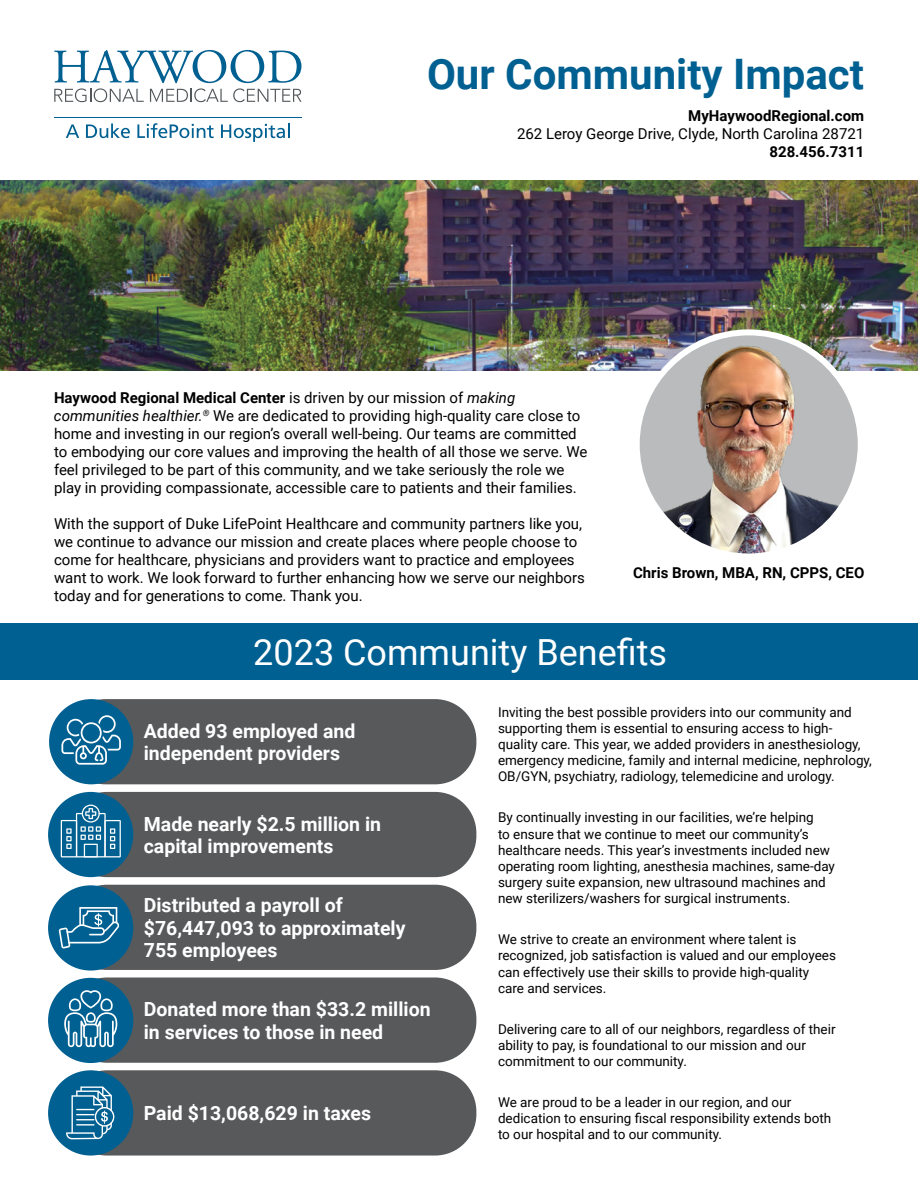
<style>
.page{position:relative;width:918px;height:1188px;background:#fff}
.page>*{position:absolute;margin:0;border:0;box-sizing:border-box;transform-origin:0 0}
.t1{font:700 42px "Roboto";color:#006091}
.t2{font:36px "Roboto";color:#fff}
.t3{font:700 19.5px/22.5px "Roboto";color:#fff}
.t4{font:15px/18px "Roboto";color:#000}
.t5{font:700 15px "Roboto";color:#000}
.t6{font:13.5px/16.2px "Roboto";color:#000}
.s1{font-weight:700}
.s2{font-style:italic}
</style>
<div class="page">
<img style="left:0;top:180px;width:918px;height:190px">
<img style="left:637px;top:332px;width:224px;height:224px;border-radius:112px">
<div style="left:634px;top:329px;width:230px;height:230px;border:6px solid #fff;border-radius:50%"></div>
<svg style="left:54px;top:50px;width:248px;height:52px"></svg>
<hr style="left:54px;top:117px;width:248px;height:1px;background:#006091">
<svg style="left:66px;top:124px;width:13px;height:14px"></svg>
<svg style="left:86px;top:123px;width:44px;height:15px"></svg>
<svg style="left:137px;top:123px;width:77px;height:15px"></svg>
<svg style="left:221px;top:123px;width:69px;height:19px"></svg>
<div style="left:0;top:623px;width:918px;height:57px;background:#006091"></div>
<div style="left:64px;top:699px;width:412px;height:85px;background:#58595b;border-radius:41px"></div>
<div style="left:66px;top:792px;width:410px;height:85px;background:#58595b;border-radius:41px"></div>
<div style="left:66px;top:885px;width:410px;height:85px;background:#58595b;border-radius:41px"></div>
<div style="left:66px;top:978px;width:410px;height:85px;background:#58595b;border-radius:41px"></div>
<div style="left:66px;top:1070px;width:410px;height:86px;background:#58595b;border-radius:41px"></div>
<div style="left:49px;top:699px;width:84px;height:85px;background:#006091;border-radius:50%"></div>
<svg style="left:61px;top:715px;width:60px;height:50px"></svg>
<div style="left:48px;top:792px;width:85px;height:85px;background:#006091;border-radius:50%"></div>
<svg style="left:61px;top:805px;width:60px;height:52px"></svg>
<div style="left:48px;top:885px;width:85px;height:86px;background:#006091;border-radius:50%"></div>
<svg style="left:59px;top:907px;width:60px;height:41px"></svg>
<div style="left:48px;top:978px;width:85px;height:85px;background:#006091;border-radius:50%"></div>
<svg style="left:64px;top:990px;width:53px;height:57px"></svg>
<div style="left:48px;top:1070px;width:85px;height:86px;background:#006091;border-radius:50%"></div>
<svg style="left:66px;top:1086px;width:48px;height:53px"></svg>
<h1 class="t1" style="left:427px;top:45px;width:439px">Our Community Impact</h1>
<p class="t5" style="left:688px;top:106px;width:177px">MyHaywoodRegional.com</p>
<p class="t4" style="left:517px;top:125px;width:349px">262 Leroy George Drive, Clyde, North Carolina 28721</p>
<p class="t5" style="left:769px;top:142px;width:96px">828.456.7311</p>
<p class="t4" style="left:54px;top:388px;width:535px"><span class="s1">Haywood Regional Medical Center</span> is driven by our mission of <span class="s2">making communities healthier.</span><sup>®</sup> We are dedicated to providing high-quality care close to home and investing in our region’s overall well-being. Our teams are committed to embodying our core values and improving the health of all those we serve. We feel privileged to be part of this community, and we take seriously the role we play in providing compassionate, accessible care to patients and their families.</p>
<p class="t4" style="left:54px;top:514px;width:532px">With the support of Duke LifePoint Healthcare and community partners like you, we continue to advance our mission and create places where people choose to come for healthcare, physicians and providers want to practice and employees want to work. We look forward to further enhancing how we serve our neighbors today and for generations to come. Thank you.</p>
<p class="t5" style="left:633px;top:562px;width:233px">Chris Brown, MBA, RN, CPPS, CEO</p>
<h2 class="t2" style="left:253px;top:627px;width:415px">2023 Community Benefits</h2>
<h3 class="t3" style="left:144px;top:719px;width:213px">Added 93 employed and independent providers</h3>
<h3 class="t3" style="left:144px;top:812px;width:239px">Made nearly $2.5 million in capital improvements</h3>
<h3 class="t3" style="left:144px;top:893px;width:263px">Distributed a payroll of $76,447,093 to approximately<br>755 employees</h3>
<h3 class="t3" style="left:144px;top:997px;width:288px">Donated more than $33.2 million in services to those in need</h3>
<h3 class="t3" style="left:144px;top:1101px;width:229px">Paid $13,068,629 in taxes</h3>
<p class="t6" style="left:498px;top:703px;width:375px">Inviting the best possible providers into our community and supporting them is essential to ensuring access to high&shy;quality care. This year, we added providers in anesthesiology, emergency medicine, family and internal medicine, nephrology, OB/GYN, psychiatry, radiology, telemedicine and urology.</p>
<p class="t6" style="left:498px;top:809px;width:338px">By continually investing in our facilities, we’re helping<br>to ensure that we continue to meet our community’s healthcare needs. This year’s investments included new operating room lighting, anesthesia machines, same-day surgery suite expansion, new ultrasound machines and new sterilizers/washers for surgical instruments.</p>
<p class="t6" style="left:498px;top:931px;width:340px">We strive to create an environment where talent is recognized, job satisfaction is valued and our employees can effectively use their skills to provide high-quality care and services.</p>
<p class="t6" style="left:498px;top:1020px;width:339px">Delivering care to all of our neighbors, regardless of their ability to pay, is foundational to our mission and our commitment to our community.</p>
<p class="t6" style="left:498px;top:1094px;width:335px">We are proud to be a leader in our region, and our dedication to ensuring fiscal responsibility extends both to our hospital and to our community.</p>
</div>
